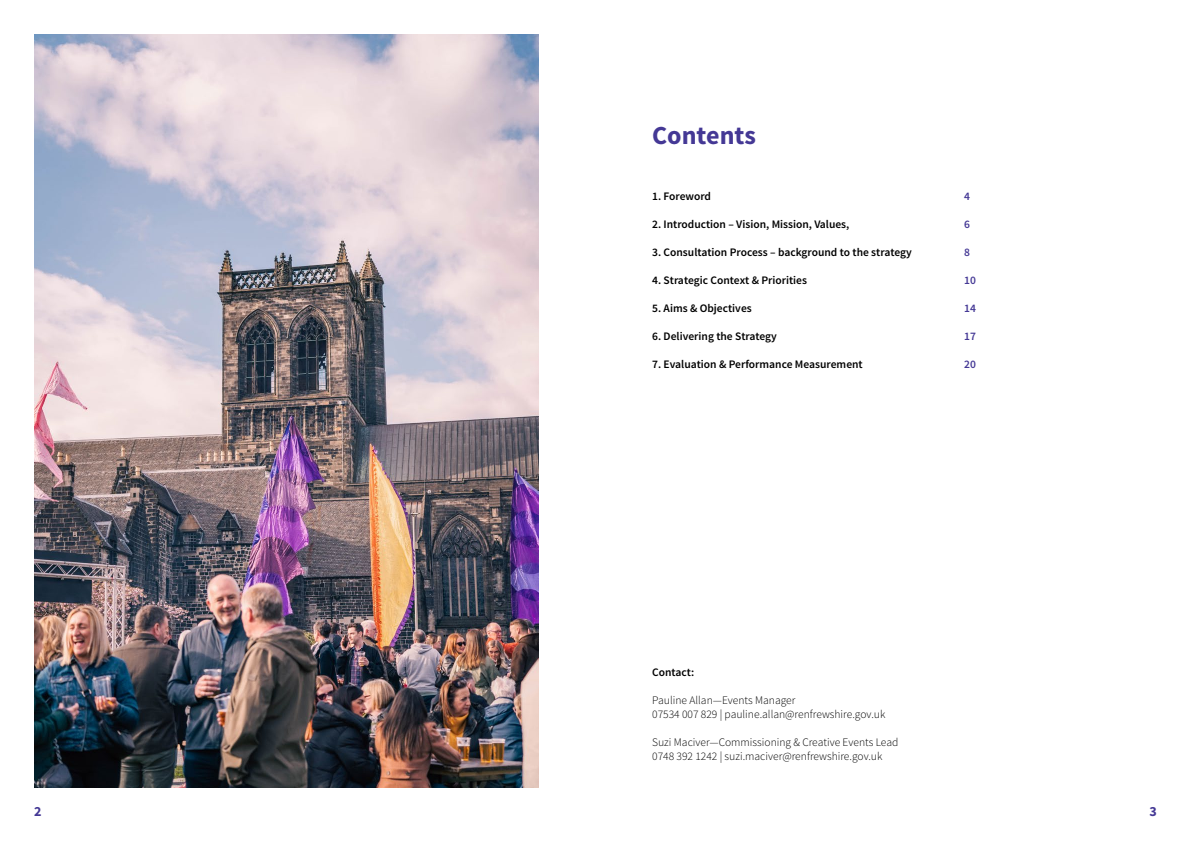
<style>
.page{position:relative;width:1191px;height:842px;background:#fff}
.page>*{position:absolute;margin:0;border:0;box-sizing:border-box;transform-origin:0 0}
.t1{font:700 26px "Source Sans Pro";color:#443895}
.t2{font:700 14px "Source Sans Pro";color:#443895}
.Body{font:600 11.5px "Source Sans Pro";color:#000}
.Body-2{font:300 11.5px "Source Sans Pro";color:#000}
.Body-3{font:600 11.5px "Source Sans Pro";color:#443895}
</style>
<div class="page">
<img style="left:34px;top:34px;width:505px;height:754px">
<h2 class="t1" style="left:652px;top:118px;width:105px">Contents</h2>
<p class="Body" style="left:652px;top:189px;width:60px">1. Foreword</p>
<p class="Body" style="left:652px;top:217px;width:199px">2. Introduction – Vision, Mission, Values,</p>
<p class="Body" style="left:652px;top:245px;width:261px">3. Consultation Process – background to the strategy</p>
<p class="Body" style="left:652px;top:273px;width:156px">4. Strategic Context &amp; Priorities</p>
<p class="Body" style="left:652px;top:301px;width:101px">5. Aims &amp; Objectives</p>
<p class="Body" style="left:652px;top:329px;width:126px">6. Delivering the Strategy</p>
<p class="Body" style="left:652px;top:357px;width:212px">7. Evaluation &amp; Performance Measurement</p>
<p class="Body-3" style="left:964px;top:189px;width:7px">4</p>
<p class="Body-3" style="left:964px;top:217px;width:7px">6</p>
<p class="Body-3" style="left:964px;top:245px;width:7px">8</p>
<p class="Body-3" style="left:964px;top:273px;width:13px">10</p>
<p class="Body-3" style="left:964px;top:301px;width:13px">14</p>
<p class="Body-3" style="left:964px;top:329px;width:13px">17</p>
<p class="Body-3" style="left:964px;top:357px;width:13px">20</p>
<p class="Body" style="left:652px;top:665px;width:44px">Contact:</p>
<p class="Body-2" style="left:652px;top:693px;width:145px">Pauline Allan—Events Manager</p>
<p class="Body-2" style="left:652px;top:707px;width:235px">07534 007 829 | pauline.allan@renfrewshire.gov.uk</p>
<p class="Body-2" style="left:652px;top:735px;width:248px">Suzi Maciver—Commissioning &amp; Creative Events Lead</p>
<p class="Body-2" style="left:652px;top:749px;width:232px">0748 392 1242 | suzi.maciver@renfrewshire.gov.uk</p>
<p class="t2" style="left:34px;top:802px;width:9px">2</p>
<p class="t2" style="left:1149px;top:802px;width:9px">3</p>
</div>
